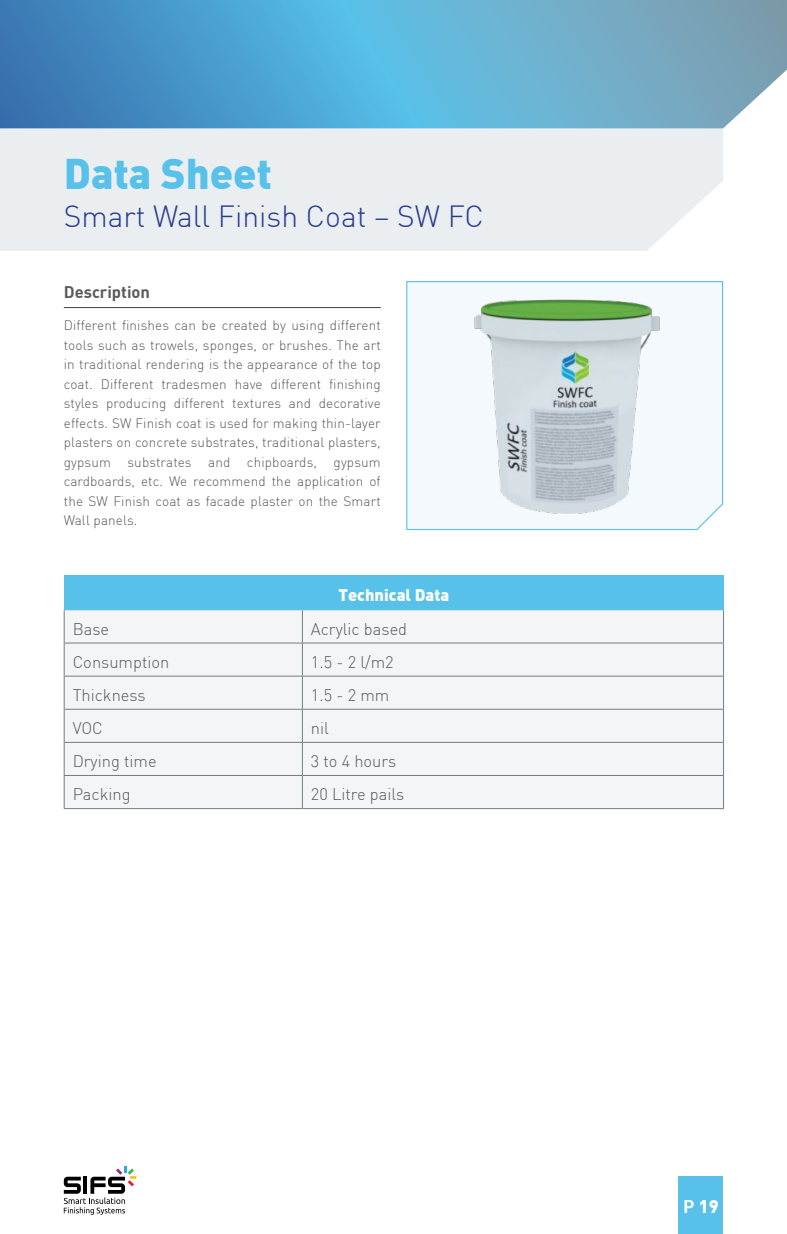
<style>
.page{position:relative;width:787px;height:1234px;background:#fff}
.page>*{position:absolute;margin:0;border:0;box-sizing:border-box;transform-origin:0 0}
.t1{font:42px "DIN Black";color:#57c1e9}
.t2{font:300 30px "DIN";color:#283d8d}
.t3{font:18px "DIN Black";color:#fff}
.t4{font:300 16.5px "DIN";color:#58595b}
.t5{font:16.5px "DIN Black";color:#fff}
.t6{font:700 16.5px "DIN";color:#58595b}
.t7{font:300 13.5px/19.5px "DIN";letter-spacing:.01em;color:#58595b;text-align:justify}
.s1{font-family:"DIN";font-weight:700}
</style>
<div class="page">
<svg style="left:64px;top:1166px;width:72px;height:48px"></svg>
<div style="left:678px;top:1176px;width:45px;height:57px;background:#57c1e9"></div>
<hr style="left:64px;top:307px;width:317px;height:1px;background:#414042">
<div style="left:0;top:128px;width:723px;height:123px;background:#ebeef0"></div>
<svg style="left:0;top:0;width:787px;height:128px;background:#5ea5cc"></svg>
<svg style="left:406px;top:281px;width:317px;height:249px"></svg>
<div style="left:64px;top:575px;width:659px;height:34px;background:#57c1e9"></div>
<div style="left:65px;top:610px;width:658px;height:198px;background:#f3f5f6"></div>
<hr style="left:64px;top:609px;width:238px;height:1px;background:#57c1e9">
<hr style="left:302px;top:609px;width:422px;height:1px;background:#57c1e9">
<hr style="left:64px;top:610px;width:1px;height:32px;background:#727d84">
<hr style="left:302px;top:610px;width:1px;height:32px;background:#727d84">
<hr style="left:723px;top:610px;width:1px;height:32px;background:#727d84">
<hr style="left:64px;top:642px;width:238px;height:1px;background:#727d84">
<hr style="left:64px;top:643px;width:1px;height:32px;background:#727d84">
<hr style="left:302px;top:642px;width:422px;height:1px;background:#727d84">
<hr style="left:302px;top:643px;width:1px;height:32px;background:#727d84">
<hr style="left:723px;top:643px;width:1px;height:32px;background:#727d84">
<hr style="left:64px;top:675px;width:238px;height:1px;background:#727d84">
<hr style="left:64px;top:676px;width:1px;height:32px;background:#727d84">
<hr style="left:302px;top:675px;width:422px;height:1px;background:#727d84">
<hr style="left:302px;top:676px;width:1px;height:32px;background:#727d84">
<hr style="left:723px;top:676px;width:1px;height:32px;background:#727d84">
<hr style="left:64px;top:708px;width:238px;height:1px;background:#727d84">
<hr style="left:64px;top:709px;width:1px;height:32px;background:#727d84">
<hr style="left:302px;top:708px;width:422px;height:1px;background:#727d84">
<hr style="left:302px;top:709px;width:1px;height:32px;background:#727d84">
<hr style="left:723px;top:709px;width:1px;height:32px;background:#727d84">
<hr style="left:64px;top:741px;width:238px;height:1px;background:#727d84">
<hr style="left:64px;top:742px;width:1px;height:33px;background:#727d84">
<hr style="left:302px;top:741px;width:422px;height:1px;background:#727d84">
<hr style="left:302px;top:742px;width:1px;height:33px;background:#727d84">
<hr style="left:723px;top:742px;width:1px;height:33px;background:#727d84">
<hr style="left:64px;top:775px;width:238px;height:1px;background:#727d84">
<hr style="left:64px;top:775px;width:1px;height:33px;background:#727d84">
<hr style="left:302px;top:775px;width:422px;height:1px;background:#727d84">
<hr style="left:302px;top:775px;width:1px;height:33px;background:#727d84">
<hr style="left:723px;top:775px;width:1px;height:33px;background:#727d84">
<hr style="left:64px;top:808px;width:238px;height:1px;background:#727d84">
<hr style="left:302px;top:808px;width:422px;height:1px;background:#727d84">
<h1 class="t1" style="left:64px;top:146px;width:210px">Data Sheet</h1>
<h2 class="t2" style="left:64px;top:197px;width:421px">Smart Wall Finish Coat – SW FC</h2>
<p class="t6" style="left:64px;top:281px;width:88px">Description</p>
<p class="t7" style="left:64px;top:315px;width:318px">Different finishes can be created by using different tools such as trowels, sponges, or brushes. The art in traditional rendering is the appearance of the top coat. Different tradesmen have different finishing styles producing different textures and decorative effects. SW Finish coat is used for making thin-layer plasters on concrete substrates, traditional plasters, gypsum substrates and chipboards, gypsum cardboards, etc. We recommend the application of the SW Finish coat as facade plaster on the Smart Wall panels.</p>
<p class="t5" style="left:338px;top:584px;width:112px">Technical Data</p>
<p class="t4" style="left:73px;top:618px;width:38px">Base</p>
<p class="t4" style="left:311px;top:618px;width:98px">Acrylic based</p>
<p class="t4" style="left:73px;top:651px;width:98px">Consumption</p>
<p class="t4" style="left:311px;top:651px;width:84px">1.5 - 2 l/m2</p>
<p class="t4" style="left:73px;top:684px;width:74px">Thickness</p>
<p class="t4" style="left:311px;top:684px;width:80px">1.5 - 2 mm</p>
<p class="t4" style="left:73px;top:717px;width:32px">VOC</p>
<p class="t4" style="left:311px;top:717px;width:20px">nil</p>
<p class="t4" style="left:73px;top:750px;width:85px">Drying time</p>
<p class="t4" style="left:311px;top:750px;width:87px">3 to 4 hours</p>
<p class="t4" style="left:73px;top:783px;width:59px">Packing</p>
<p class="t4" style="left:311px;top:783px;width:95px">20 Litre pails</p>
<h3 class="t3" style="left:683px;top:1193px;width:37px"><span class="s1">P</span> 19</h3>
</div>
